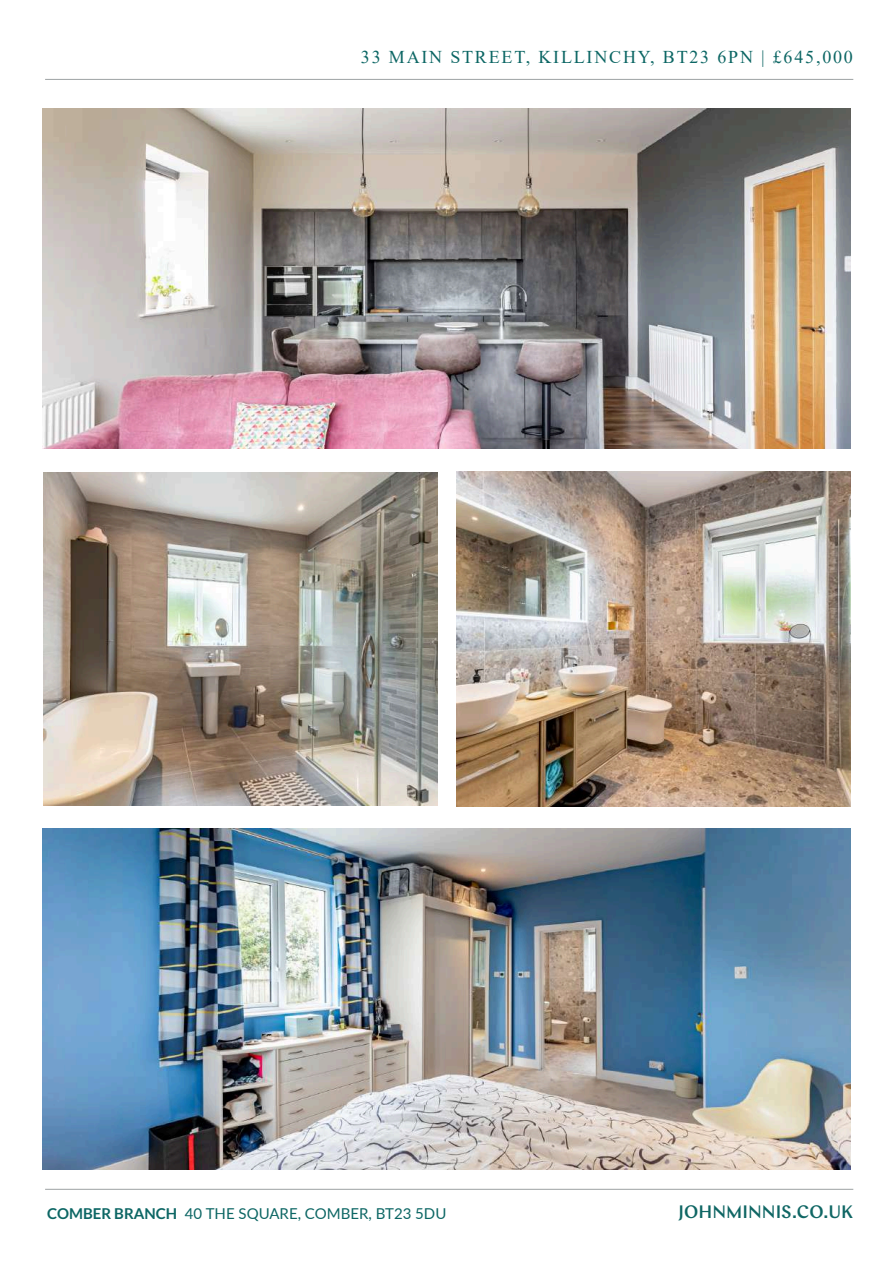
<style>
.page{position:relative;width:893px;height:1263px;background:#fff}
.page>*{position:absolute;margin:0;border:0;box-sizing:border-box;transform-origin:0 0}
.t1{font:18px "Times New Roman";letter-spacing:.1em;color:#0c6664}
.t2{font:500 18px "Chap";color:#0f6664}
.t3{font:15px "Lato";color:#0c6664}
.s1{font-weight:700}
</style>
<div class="page">
<img style="left:43px;top:472px;width:394px;height:334px">
<img style="left:43px;top:109px;width:807px;height:340px">
<hr style="left:45px;top:1189px;width:808px;height:1px;background:#9da2a3">
<hr style="left:45px;top:79px;width:808px;height:1px;background:#9da2a3">
<img style="left:457px;top:472px;width:393px;height:334px">
<img style="left:43px;top:829px;width:807px;height:340px">
<p class="t1" style="left:361px;top:50px;width:493px">33 MAIN STREET, KILLINCHY, BT23 6PN | £645,000</p>
<p class="t3" style="left:47px;top:1207px;width:401px"><span class="s1">COMBER BRANCH</span> 40 THE SQUARE, COMBER, BT23 5DU</p>
<p class="t2" style="left:679px;top:1200px;width:176px">JOHNMINNIS.CO.UK</p>
</div>
